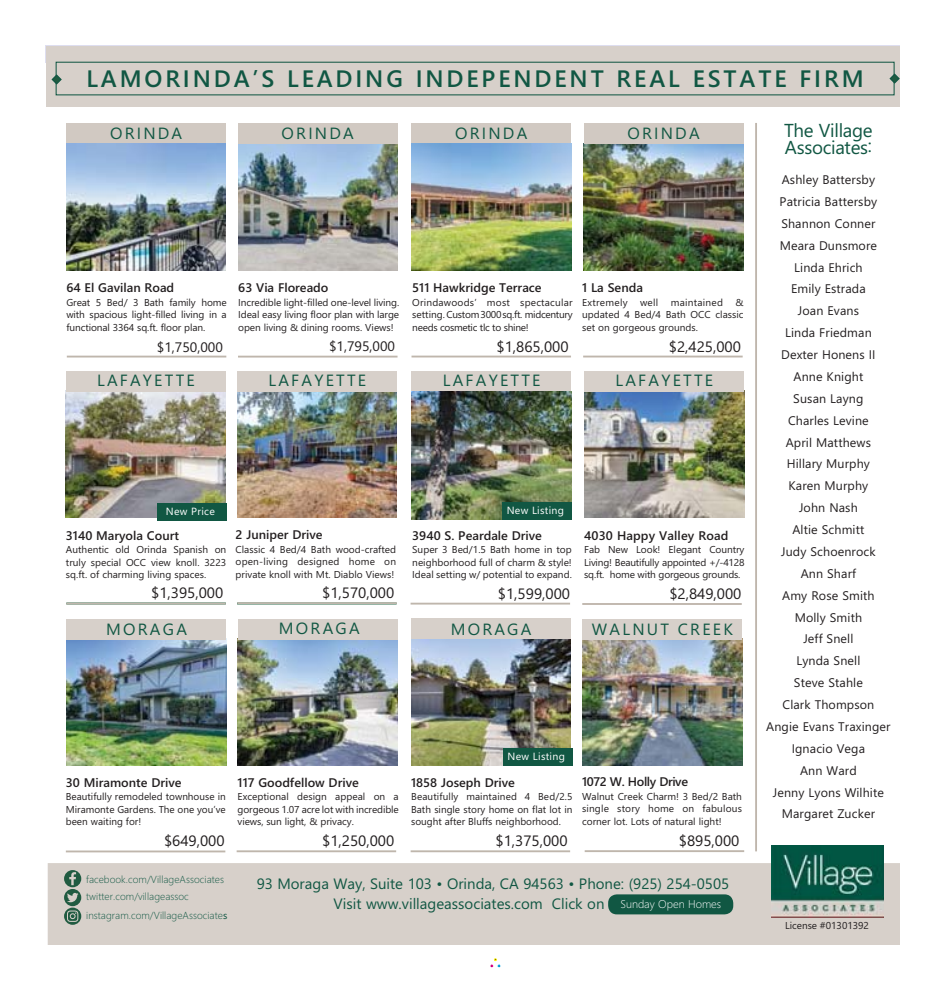
<style>
.page{position:relative;width:945px;height:990px;background:#fff}
.page>*{position:absolute;margin:0;border:0;box-sizing:border-box;transform-origin:0 0}
.t1{font:600 23.75px "Segoe UI";letter-spacing:.12em;color:#115743}
.t2{font:18.75px/17.5px "Segoe UI";letter-spacing:-.015em;color:#115743}
.t3{font:16.25px "Segoe UI";letter-spacing:.135em;color:#115743}
.t4{font:15px/20px "Segoe UI";color:#115743}
.t5{font:15px "Segoe UI";color:#231f20}
.t6{font:13.75px "Segoe UI";color:#231f20}
.t7{font:12.5px/21.9px "Segoe UI";letter-spacing:.01em;color:#231f20;text-align:center}
.t8{font:600 12.5px "Segoe UI";color:#231f20}
.t9{font:600 12.5px "Segoe UI";letter-spacing:-.03em;color:#231f20}
.t10{font:10.38px "Segoe UI";letter-spacing:.025em;color:#fff}
.t11{font:300 10.25px "Segoe UI";letter-spacing:.005em;color:#115743}
.t12{font:10px/12.5px "Segoe UI";color:#231f20;text-align:justify}
.s1{font-weight:400}
.s2{font-weight:300;font-size:11.25px;color:#fff}
</style>
<div class="page">
<div style="left:490px;top:958px;width:11px;height:10px;border:1px solid #fff"></div>
<div style="left:45px;top:45px;width:855px;height:17px;background:#d7d0ca"></div>
<div style="left:47px;top:47px;width:853px;height:60px;background:#d7d0ca"></div>
<div style="left:56px;top:62px;width:839px;height:33px;border:1px solid #115743"></div>
<div style="left:48px;top:863px;width:852px;height:82px;background:#d7d0ca"></div>
<img style="left:238px;top:144px;width:160px;height:127px">
<div style="left:66px;top:123px;width:160px;height:21px;background:#d1c9c2"></div>
<hr style="left:412px;top:356px;width:159px;height:1px;background:#bfb6ac">
<hr style="left:583px;top:356px;width:160px;height:1px;background:#bfb6ac">
<hr style="left:237px;top:602px;width:160px;height:2px;background:#bfb6ac">
<div style="left:238px;top:123px;width:160px;height:21px;background:#d1c9c2"></div>
<div style="left:411px;top:123px;width:160px;height:21px;background:#d1c9c2"></div>
<hr style="left:582px;top:603px;width:160px;height:2px;background:#bfb6ac">
<img style="left:411px;top:144px;width:160px;height:127px">
<img style="left:584px;top:144px;width:160px;height:127px">
<img style="left:584px;top:392px;width:160px;height:126px">
<hr style="left:67px;top:356px;width:159px;height:2px;background:#bfb6ac">
<img style="left:66px;top:392px;width:160px;height:126px">
<hr style="left:66px;top:603px;width:160px;height:1px;background:#bfb6ac">
<img style="left:238px;top:639px;width:160px;height:127px">
<hr style="left:755px;top:123px;width:2px;height:728px;background:#bfb6ac">
<div style="left:608px;top:894px;width:125px;height:20px;background:#115743;border-radius:9px"></div>
<img style="left:771px;top:846px;width:113px;height:72px">
<hr style="left:238px;top:356px;width:160px;height:2px;background:#bfb6ac">
<img style="left:237px;top:392px;width:160px;height:126px">
<hr style="left:585px;top:850px;width:159px;height:2px;background:#bfb6ac">
<hr style="left:237px;top:850px;width:159px;height:2px;background:#bfb6ac">
<hr style="left:411px;top:850px;width:159px;height:2px;background:#bfb6ac">
<hr style="left:411px;top:603px;width:159px;height:2px;background:#bfb6ac">
<hr style="left:66px;top:851px;width:159px;height:1px;background:#bfb6ac">
<img style="left:582px;top:639px;width:160px;height:127px">
<img style="left:66px;top:639px;width:160px;height:127px">
<img style="left:411px;top:638px;width:160px;height:128px">
<div style="left:584px;top:123px;width:160px;height:20px;background:#d1c9c2"></div>
<img style="left:66px;top:143px;width:160px;height:128px">
<div style="left:66px;top:371px;width:160px;height:21px;background:#d7d0ca"></div>
<div style="left:237px;top:371px;width:160px;height:21px;background:#d7d0ca"></div>
<div style="left:411px;top:371px;width:160px;height:21px;background:#d7d0ca"></div>
<div style="left:584px;top:371px;width:160px;height:21px;background:#d7d0ca"></div>
<div style="left:66px;top:619px;width:160px;height:20px;background:#d7d0ca"></div>
<div style="left:238px;top:619px;width:160px;height:20px;background:#d7d0ca"></div>
<div style="left:582px;top:619px;width:160px;height:20px;background:#d7d0ca"></div>
<div style="left:411px;top:618px;width:160px;height:20px;background:#d7d0ca"></div>
<svg style="left:889px;top:73px;width:11px;height:12px"></svg>
<svg style="left:51px;top:73px;width:11px;height:13px"></svg>
<svg style="left:64px;top:870px;width:17px;height:55px"></svg>
<img style="left:411px;top:392px;width:160px;height:127px">
<div style="left:157px;top:503px;width:70px;height:17px;background:#115743"></div>
<div style="left:503px;top:749px;width:70px;height:17px;background:#115743"></div>
<div style="left:502px;top:502px;width:70px;height:18px;background:#115743"></div>
<h1 class="t1" style="left:87px;top:69px;width:779px">LAMORINDA’S LEADING INDEPENDENT REAL ESTATE FIRM</h1>
<h3 class="t3" style="left:110px;top:127px;width:74px">ORINDA</h3>
<h3 class="t3" style="left:282px;top:127px;width:74px">ORINDA</h3>
<h3 class="t3" style="left:455px;top:127px;width:74px">ORINDA</h3>
<h3 class="t3" style="left:627px;top:127px;width:74px">ORINDA</h3>
<p class="t8" style="left:66px;top:283px;width:109px">64 El Gavilan Road</p>
<p class="t12" style="left:66px;top:297px;width:162px">Great 5 Bed/ 3 Bath family home with spacious light-filled living in a functional 3364 sq.ft. floor plan.</p>
<p class="t8" style="left:238px;top:283px;width:92px">63 Via Floreado</p>
<p class="t12" style="left:238px;top:297px;width:162px">Incredible light-filled one-level living.<br>Ideal easy living floor plan with large open living &amp; dining rooms. Views!</p>
<p class="t8" style="left:412px;top:283px;width:131px">511 Hawkridge Terrace</p>
<p class="t12" style="left:412px;top:297px;width:162px">Orindawoods’ most spectacular setting. Custom 3000 sq.ft. midcentury needs cosmetic tlc to shine!</p>
<h3 class="t6" style="left:157px;top:342px;width:68px">$1,750,000</h3>
<h3 class="t5" style="left:496px;top:341px;width:74px">$1,865,000</h3>
<h3 class="t6" style="left:329px;top:341px;width:68px">$1,795,000</h3>
<p class="t8" style="left:582px;top:283px;width:62px">1 La Senda</p>
<p class="t12" style="left:582px;top:297px;width:163px">Extremely well maintained &amp; updated 4 Bed/4 Bath OCC classic set on gorgeous grounds.</p>
<h3 class="t5" style="left:669px;top:341px;width:74px">$2,425,000</h3>
<h3 class="t3" style="left:97px;top:374px;width:99px">LAFAYETTE</h3>
<h3 class="t3" style="left:268px;top:374px;width:99px">LAFAYETTE</h3>
<h3 class="t3" style="left:443px;top:374px;width:99px">LAFAYETTE</h3>
<h3 class="t3" style="left:616px;top:374px;width:99px">LAFAYETTE</h3>
<p class="t10" style="left:166px;top:507px;width:50px">New Price</p>
<p class="t10" style="left:507px;top:506px;width:59px">New Listing</p>
<p class="t8" style="left:66px;top:530px;width:115px">3140 Maryola Court</p>
<p class="t12" style="left:66px;top:544px;width:162px">Authentic old Orinda Spanish on truly special OCC view knoll. 3223 sq.ft. of charming living spaces.</p>
<p class="t8" style="left:236px;top:530px;width:89px">2 Juniper Drive</p>
<p class="t12" style="left:236px;top:544px;width:162px">Classic 4 Bed/4 Bath wood-crafted open-living designed home on private knoll with Mt. Diablo Views!</p>
<p class="t8" style="left:412px;top:530px;width:131px">3940 S. Peardale Drive</p>
<p class="t12" style="left:412px;top:544px;width:161px">Super 3 Bed/1.5 Bath home in top neighborhood full of charm &amp; style!<br>Ideal setting w/ potential to expand.</p>
<p class="t8" style="left:584px;top:530px;width:146px">4030 Happy Valley Road</p>
<p class="t12" style="left:584px;top:544px;width:162px">Fab New Look! Elegant Country Living! Beautifully appointed +/-4128 sq.ft. home with gorgeous grounds.</p>
<h3 class="t5" style="left:151px;top:587px;width:74px">$1,395,000</h3>
<h3 class="t5" style="left:322px;top:587px;width:74px">$1,570,000</h3>
<h3 class="t5" style="left:498px;top:588px;width:74px">$1,599,000</h3>
<h3 class="t5" style="left:669px;top:588px;width:74px">$2,849,000</h3>
<h3 class="t3" style="left:106px;top:623px;width:82px">MORAGA</h3>
<h3 class="t3" style="left:279px;top:622px;width:82px">MORAGA</h3>
<h3 class="t3" style="left:451px;top:623px;width:82px">MORAGA</h3>
<h3 class="t3" style="left:592px;top:623px;width:143px">WALNUT CREEK</h3>
<p class="t10" style="left:508px;top:753px;width:59px">New Listing</p>
<p class="t8" style="left:66px;top:778px;width:117px">30 Miramonte Drive</p>
<p class="t12" style="left:66px;top:792px;width:161px">Beautifully remodeled townhouse in Miramonte Gardens. The one you’ve been waiting for!</p>
<p class="t8" style="left:238px;top:778px;width:123px">117 Goodfellow Drive</p>
<p class="t12" style="left:238px;top:792px;width:163px">Exceptional design appeal on a gorgeous 1.07 acre lot with incredible views, sun light, &amp; privacy.</p>
<p class="t8" style="left:411px;top:778px;width:105px">1858 Joseph Drive</p>
<p class="t12" style="left:411px;top:792px;width:163px">Beautifully maintained 4 Bed/2.5<br>Bath single story home on flat lot in sought after Bluffs neighborhood.</p>
<p class="t9" style="left:582px;top:777px;width:107px">1072 W. Holly Drive</p>
<p class="t12" style="left:582px;top:791px;width:161px">Walnut Creek Charm! 3 Bed/2 Bath single story home on fabulous corner lot. Lots of natural light!</p>
<h3 class="t5" style="left:164px;top:835px;width:62px">$649,000</h3>
<h3 class="t5" style="left:322px;top:835px;width:74px">$1,250,000</h3>
<h3 class="t5" style="left:496px;top:835px;width:74px">$1,375,000</h3>
<h3 class="t5" style="left:679px;top:835px;width:62px">$895,000</h3>
<p class="t11" style="left:86px;top:875px;width:139px">facebook.com/VillageAssociates</p>
<p class="t11" style="left:86px;top:911px;width:143px">instagram.com/VillageAssociate<span class="s1">s</span></p>
<p class="t11" style="left:86px;top:893px;width:104px">twitter.com/villageassoc</p>
<h3 class="t4" style="left:334px;top:875px;width:397px;text-indent:-77px">93 Moraga Way, Suite 103 • Orinda, CA 94563 • Phone: (925) 254-0505<br>Visit www.villageassociates.com Click on <span class="s2">Sunday Open Homes</span></h3>
<h2 class="t2" style="left:784px;top:123px;width:90px">The Village<br>Associates:</h2>
<p class="t7" style="left:766px;top:170px;width:126px">Ashley Battersby<br>Patricia Battersby<br>Shannon Conner<br>Meara Dunsmore<br>Linda Ehrich<br>Emily Estrada<br>Joan Evans<br>Linda Friedman<br>Dexter Honens II<br>Anne Knight<br>Susan Layng<br>Charles Levine<br>April Matthews<br>Hillary Murphy<br>Karen Murphy<br>John Nash<br>Altie Schmitt<br>Judy Schoenrock<br>Ann Sharf<br>Amy Rose Smith<br>Molly Smith<br>Jeff Snell<br>Lynda Snell<br>Steve Stahle<br>Clark Thompson<br>Angie Evans Traxinger<br>Ignacio Vega<br>Ann Ward<br>Jenny Lyons Wilhite<br>Margaret Zucker</p>
<p class="t12" style="left:785px;top:920px;width:85px">License #01301392</p>
</div>
